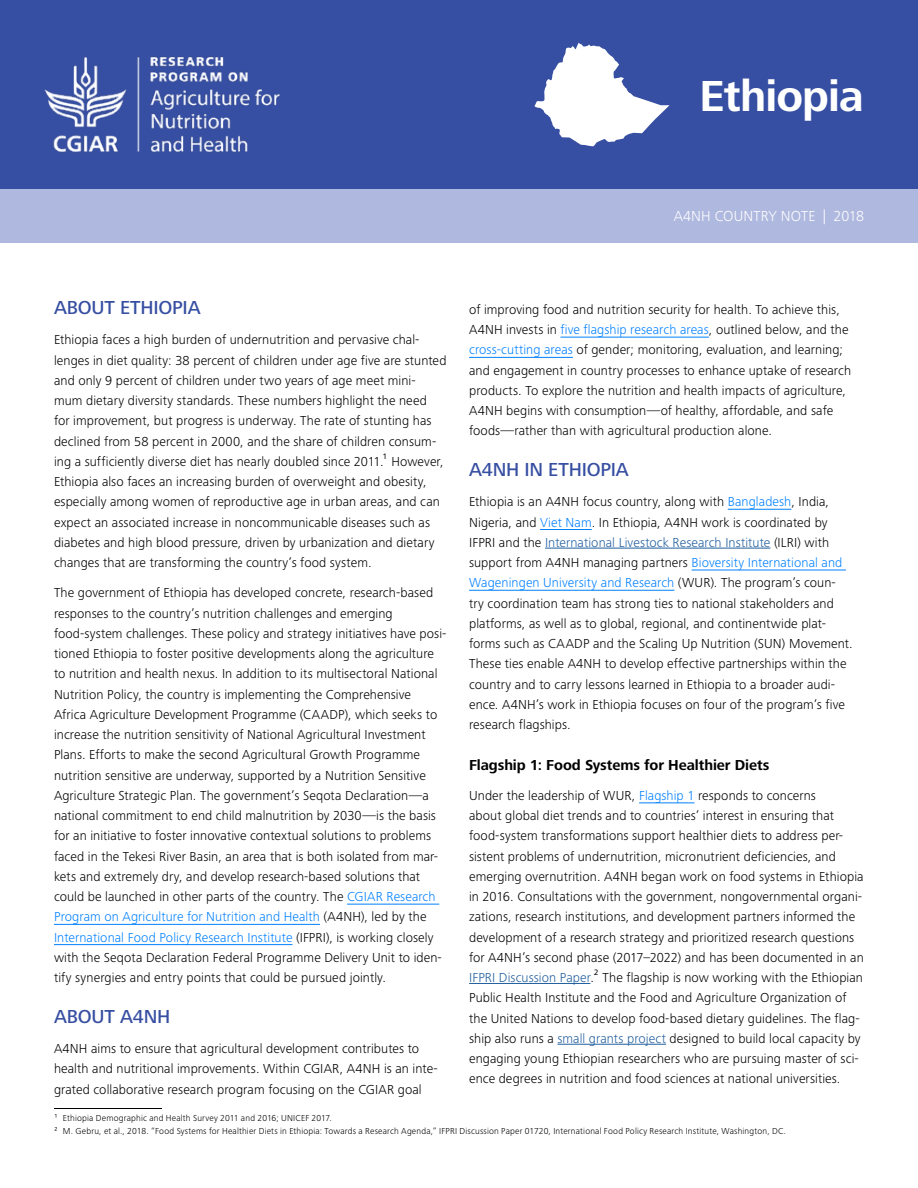
<style>
.page{position:relative;width:918px;height:1188px;background:#fff}
.page>*{position:absolute;margin:0;border:0;box-sizing:border-box;transform-origin:0 0}
.country-name{font:700 45px "Frutiger Next Pro";letter-spacing:-.02em;color:#fff}
.head-1{font:500 19.5px "Frutiger Next Pro";letter-spacing:-.01em;color:#374fa2}
.head-2{font:700 15px "Frutiger Next Pro";letter-spacing:-.005em;color:#000}
.t1{font:300 15px "Frutiger Next Pro";letter-spacing:.005em;color:#fff}
.body{font:300 13.5px/20.2px "Frutiger Next Pro";letter-spacing:.01em;color:#000}
.reference{font:300 13.5px/20.2px "Frutiger Next Pro";letter-spacing:.005em;color:#000}
.footnote{font:300 9px "Frutiger Next Pro";letter-spacing:.02em;color:#000}
.s1{color:#0080ff}
.s2{color:#215e9e}
</style>
<div class="page">
<div style="left:0;top:0;width:918px;height:189px;background:#374fa2"></div>
<img style="left:44px;top:56px;width:236px;height:97px">
<div style="left:0;top:189px;width:918px;height:54px;background:#afb8de"></div>
<svg style="left:535px;top:43px;width:135px;height:103px"></svg>
<hr style="left:347px;top:904px;width:92px;height:1px;background:#0080ff">
<hr style="left:54px;top:924px;width:266px;height:1px;background:#0080ff">
<hr style="left:54px;top:944px;width:239px;height:1px;background:#0080ff">
<hr style="left:54px;top:1108px;width:108px;height:1px;background:#000">
<hr style="left:561px;top:337px;width:148px;height:1px;background:#0080ff">
<hr style="left:469px;top:357px;width:104px;height:1px;background:#0080ff">
<hr style="left:728px;top:509px;width:63px;height:1px;background:#0080ff">
<hr style="left:540px;top:529px;width:52px;height:1px;background:#0080ff">
<hr style="left:545px;top:548px;width:225px;height:1px;background:#215e9e">
<hr style="left:692px;top:570px;width:154px;height:1px;background:#0080ff">
<hr style="left:469px;top:590px;width:205px;height:1px;background:#0080ff">
<hr style="left:639px;top:803px;width:56px;height:1px;background:#0080ff">
<hr style="left:469px;top:983px;width:121px;height:1px;background:#215e9e">
<hr style="left:557px;top:1044px;width:109px;height:1px;background:#215e9e">
<p class="country-name" style="left:700px;top:70px;width:166px">Ethiopia</p>
<p class="t1" style="left:674px;top:208px;width:192px">A4NH COUNTRY NOTE | 2018</p>
<h2 class="head-1" style="left:54px;top:296px;width:148px">ABOUT ETHIOPIA</h2>
<p class="reference" style="left:54px;top:330px;width:394px">Ethiopia faces a high burden of undernutrition and pervasive chal&shy;lenges in diet quality: 38 percent of children under age five are stunted and only 9 percent of children under two years of age meet mini&shy;mum dietary diversity standards. These numbers highlight the need<br>for improvement, but progress is underway. The rate of stunting has declined from 58 percent in 2000, and the share of children consum&shy;ing a sufficiently diverse diet has nearly doubled since 2011.1 However, Ethiopia also faces an increasing burden of overweight and obesity, especially among women of reproductive age in urban areas, and can expect an associated increase in noncommunicable diseases such as diabetes and high blood pressure, driven by urbanization and dietary changes that are transforming the country’s food system.</p>
<p class="body" style="left:54px;top:583px;width:394px">The government of Ethiopia has developed concrete, research-based responses to the country’s nutrition challenges and emerging food-system challenges. These policy and strategy initiatives have posi&shy;tioned Ethiopia to foster positive developments along the agriculture to nutrition and health nexus. In addition to its multisectoral National Nutrition Policy, the country is implementing the Comprehensive Africa Agriculture Development Programme (CAADP), which seeks to increase the nutrition sensitivity of National Agricultural Investment Plans. Efforts to make the second Agricultural Growth Programme nutrition sensitive are underway, supported by a Nutrition Sensitive Agriculture Strategic Plan. The government’s Seqota Declaration—a national commitment to end child malnutrition by 2030—is the basis for an initiative to foster innovative contextual solutions to problems faced in the Tekesi River Basin, an area that is both isolated from mar&shy;kets and extremely dry, and develop research-based solutions that could be launched in other parts of the country. The <span class="s1">CGIAR Research Program on Agriculture for Nutrition and Health</span> (A4NH), led by the <span class="s1">International Food Policy Research Institute</span> (IFPRI), is working closely with the Seqota Declaration Federal Programme Delivery Unit to iden&shy;tify synergies and entry points that could be pursued jointly.</p>
<h2 class="head-1" style="left:54px;top:1005px;width:118px">ABOUT A4NH</h2>
<p class="body" style="left:54px;top:1038px;width:385px">A4NH aims to ensure that agricultural development contributes to health and nutritional improvements. Within CGIAR, A4NH is an inte&shy;grated collaborative research program focusing on the CGIAR goal</p>
<p class="footnote" style="left:54px;top:1113px;width:279px">1 Ethiopia Demographic and Health Survey 2011 and 2016; UNICEF 2017.</p>
<p class="footnote" style="left:54px;top:1126px;width:734px">2 M. Gebru, et al., 2018. “Food Systems for Healthier Diets in Ethiopia: Towards a Research Agenda,” IFPRI Discussion Paper 01720, International Food Policy Research Institute, Washington, DC.</p>
<p class="body" style="left:469px;top:299px;width:384px">of improving food and nutrition security for health. To achieve this, A4NH invests in <span class="s1">five flagship research areas</span>, outlined below, and the <span class="s1">cross-cutting areas</span> of gender; monitoring, evaluation, and learning; and engagement in country processes to enhance uptake of research products. To explore the nutrition and health impacts of agriculture, A4NH begins with consumption—of healthy, affordable, and safe foods—rather than with agricultural production alone.</p>
<h2 class="head-1" style="left:469px;top:458px;width:161px">A4NH IN ETHIOPIA</h2>
<p class="body" style="left:469px;top:492px;width:385px">Ethiopia is an A4NH focus country, along with <span class="s1">Bangladesh</span>, India, Nigeria, and <span class="s1">Viet Nam</span>. In Ethiopia, A4NH work is coordinated by IFPRI and the <span class="s2">International Livestock Research Institute</span> (ILRI) with support from A4NH managing partners <span class="s1">Bioversity International and Wageningen University and Research</span> (WUR). The program’s coun&shy;try coordination team has strong ties to national stakeholders and platforms, as well as to global, regional, and continentwide plat&shy;forms such as CAADP and the Scaling Up Nutrition (SUN) Movement.<br>These ties enable A4NH to develop effective partnerships within the country and to carry lessons learned in Ethiopia to a broader audi&shy;ence. A4NH’s work in Ethiopia focuses on four of the program’s five research flagships.</p>
<h3 class="head-2" style="left:469px;top:756px;width:302px">Flagship 1: Food Systems for Healthier Diets</h3>
<p class="body" style="left:469px;top:785px;width:396px">Under the leadership of WUR, <span class="s1">Flagship 1</span> responds to concerns<br>about global diet trends and to countries’ interest in ensuring that food-system transformations support healthier diets to address per&shy;sistent problems of undernutrition, micronutrient deficiencies, and emerging overnutrition. A4NH began work on food systems in Ethiopia in 2016. Consultations with the government, nongovernmental organi&shy;zations, research institutions, and development partners informed the development of a research strategy and prioritized research questions for A4NH’s second phase (2017–2022) and has been documented in an <span class="s2">IFPRI Discussion Paper</span>.2 The flagship is now working with the Ethiopian Public Health Institute and the Food and Agriculture Organization of the United Nations to develop food-based dietary guidelines. The flag&shy;ship also runs a <span class="s2">small grants project</span> designed to build local capacity by engaging young Ethiopian researchers who are pursuing master of sci&shy;ence degrees in nutrition and food sciences at national universities.</p>
</div>
